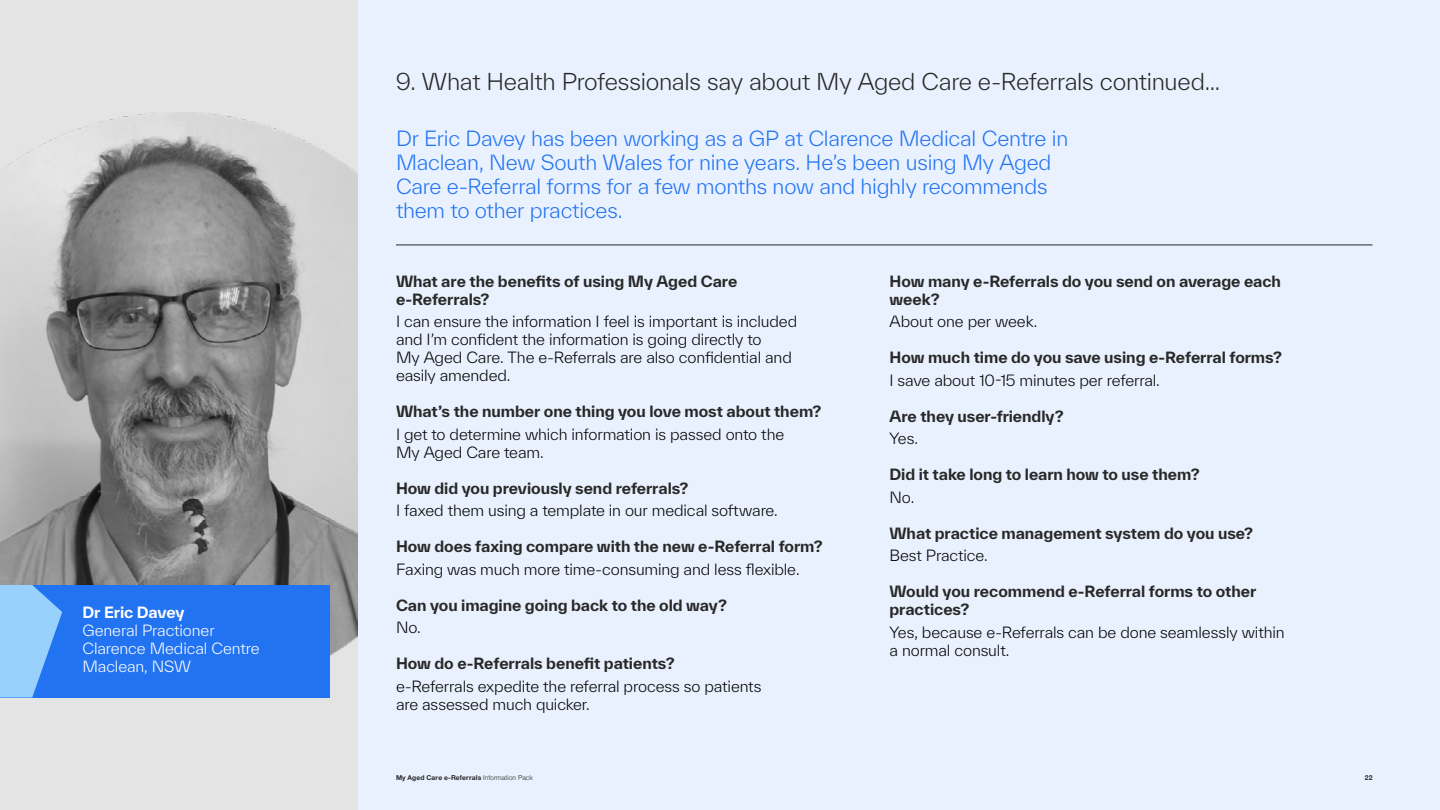
<style>
.page{position:relative;width:1440px;height:810px;background:#e9f1fe}
.page>*{position:absolute;margin:0;border:0;box-sizing:border-box;transform-origin:0 0}
.t1{font:300 22.5px "TWK Everett";letter-spacing:-.015em;color:#282828}
.t2{font:300 20.25px/24px "TWK Everett";letter-spacing:-.01em;color:#2273f2}
.t3{font:300 15px/18px "TWK Everett";letter-spacing:-.01em;color:#000}
.t4{font:700 15px/18px "TWK Everett";letter-spacing:-.005em;color:#282828}
.t5{font:300 15px/18px "TWK Everett";letter-spacing:-.01em;color:#fff}
.t6{font:700 15px "TWK Everett";letter-spacing:-.01em;color:#fff}
.t7{font:700 6.75px "Helvetica Neue";letter-spacing:.02em;color:#282828}
.s1{font-weight:300}
</style>
<div class="page">
<div style="left:0;top:0;width:358px;height:810px;background:#e4e4e4"></div>
<img style="left:0;top:113px;width:358px;height:543px">
<div style="left:0;top:585px;width:330px;height:113px;background:#2273f2"></div>
<svg style="left:0;top:585px;width:62px;height:112px"></svg>
<hr style="left:396px;top:245px;width:976px;height:1px;background:#282828">
<p class="t6" style="left:82px;top:602px;width:103px">Dr Eric Davey</p>
<p class="t5" style="left:82px;top:621px;width:179px">General Practioner<br>Clarence Medical Centre<br>Maclean, NSW</p>
<h1 class="t1" style="left:396px;top:67px;width:826px">9. What Health Professionals say about My Aged Care e-Referrals continued...</h1>
<h2 class="t2" style="left:396px;top:127px;width:674px">Dr Eric Davey has been working as a GP at Clarence Medical Centre in Maclean, New South Wales for nine years. He’s been using My Aged Care e-Referral forms for a few months now and highly recommends them to other practices.</h2>
<p class="t4" style="left:396px;top:272px;width:343px">What are the benefits of using My Aged Care e-Referrals?</p>
<p class="t3" style="left:396px;top:312px;width:403px">I can ensure the information I feel is important is included and I’m confident the information is going directly to<br>My Aged Care. The e-Referrals are also confidential and easily amended.</p>
<p class="t4" style="left:396px;top:402px;width:427px">What’s the number one thing you love most about them?</p>
<p class="t3" style="left:396px;top:425px;width:390px">I get to determine which information is passed onto the<br>My Aged Care team.</p>
<p class="t4" style="left:396px;top:479px;width:294px">How did you previously send referrals?</p>
<p class="t3" style="left:396px;top:501px;width:383px">I faxed them using a template in our medical software.</p>
<p class="t4" style="left:396px;top:537px;width:428px">How does faxing compare with the new e-Referral form?</p>
<p class="t3" style="left:396px;top:560px;width:405px">Faxing was much more time-consuming and less flexible.</p>
<p class="t4" style="left:396px;top:596px;width:332px">Can you imagine going back to the old way?</p>
<p class="t3" style="left:396px;top:618px;width:26px">No.</p>
<p class="t4" style="left:396px;top:654px;width:280px">How do e-Referrals benefit patients?</p>
<p class="t3" style="left:396px;top:677px;width:367px">e-Referrals expedite the referral process so patients are assessed much quicker.</p>
<p class="t4" style="left:890px;top:272px;width:393px">How many e-Referrals do you send on average each week?</p>
<p class="t3" style="left:890px;top:312px;width:149px">About one per week.</p>
<p class="t4" style="left:890px;top:348px;width:394px">How much time do you save using e-Referral forms?</p>
<p class="t3" style="left:890px;top:371px;width:272px">I save about 10-15 minutes per referral.</p>
<p class="t4" style="left:890px;top:407px;width:176px">Are they user-friendly?</p>
<p class="t3" style="left:890px;top:429px;width:30px">Yes.</p>
<p class="t4" style="left:890px;top:465px;width:312px">Did it take long to learn how to use them?</p>
<p class="t3" style="left:890px;top:488px;width:26px">No.</p>
<p class="t4" style="left:890px;top:524px;width:365px">What practice management system do you use?</p>
<p class="t3" style="left:890px;top:546px;width:100px">Best Practice.</p>
<p class="t4" style="left:890px;top:582px;width:368px">Would you recommend e-Referral forms to other practices?</p>
<p class="t3" style="left:890px;top:623px;width:397px">Yes, because e-Referrals can be done seamlessly within a normal consult.</p>
<p class="t7" style="left:396px;top:772px;width:138px">My Aged Care e-Referrals <span class="s1">Information Pack</span></p>
<p class="t7" style="left:1365px;top:772px;width:9px">22</p>
</div>
